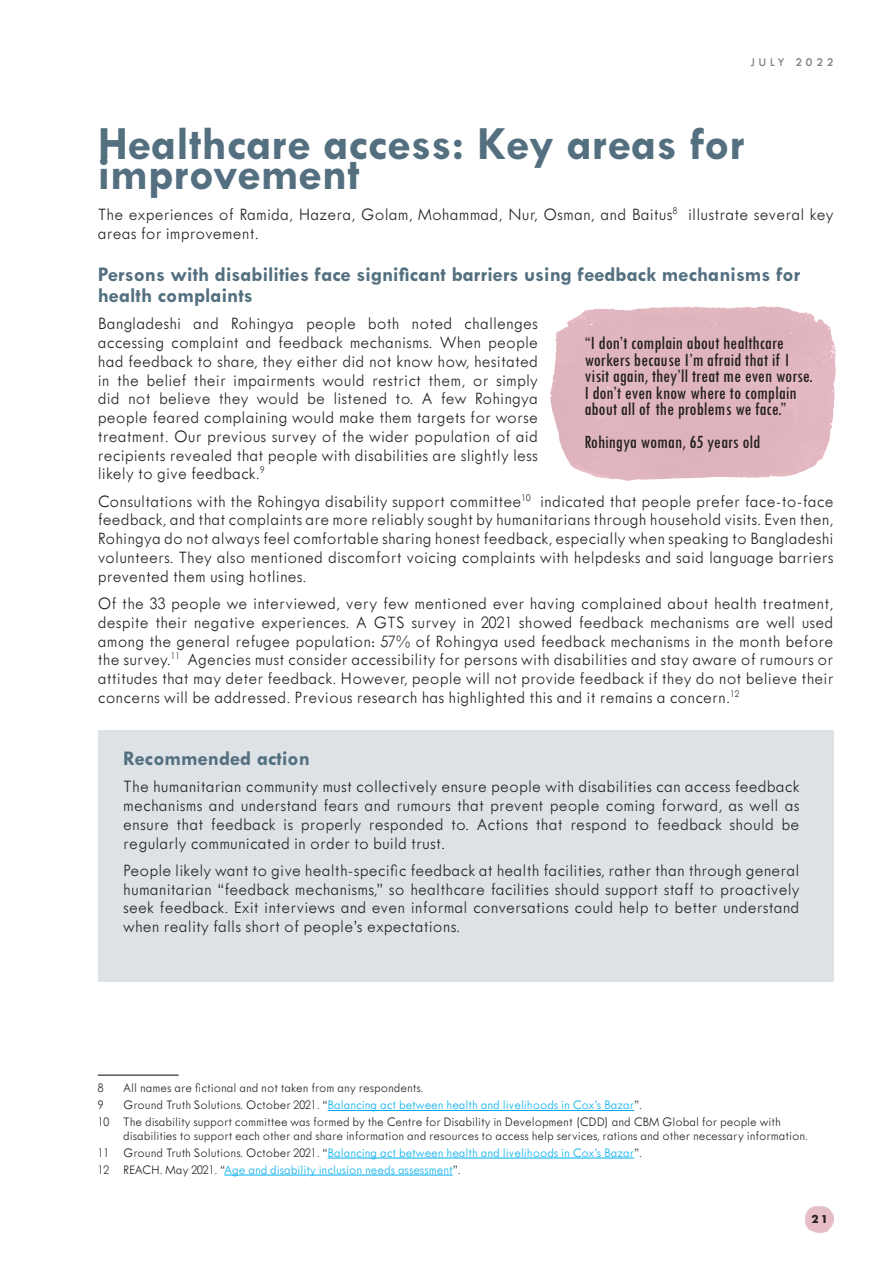
<style>
.page{position:relative;width:893px;height:1263px;background:#fff}
.page>*{position:absolute;margin:0;border:0;box-sizing:border-box;transform-origin:0 0}
.t1{font:700 48px "Tw Cen MT Std";color:#547080}
.t2{font:700 21px/21px "Tw Cen MT Std";color:#547080}
.Quotes{font:500 condensed 19.5px/16.5px "Tw Cen MT Std";color:#231f20}
.Body{font:300 18px/18.8px "Tw Cen MT Std";letter-spacing:.01em;color:#231f20;text-align:justify}
.Footnote_Style{font:300 13.5px/13.5px "Tw Cen MT Std";color:#231f20}
.Footnote_Style-2{font:300 13.5px "Tw Cen MT Std";color:#00aeef}
.t3{font:600 12px "Tw Cen MT Std";letter-spacing:.32em;color:#828282}
.t4{font:700 10.5px "Futura LT Pro";color:#231f20}
.s1{color:#231f20}
</style>
<div class="page">
<div style="left:98px;top:730px;width:735px;height:251px;background:#dde2e6"></div>
<hr style="left:98px;top:1074px;width:81px;height:2px;background:#231f20">
<hr style="left:328px;top:1110px;width:306px;height:1px;background:#00aeef">
<hr style="left:328px;top:1158px;width:306px;height:1px;background:#00aeef">
<hr style="left:224px;top:1175px;width:229px;height:1px;background:#00aeef">
<img style="left:551px;top:306px;width:284px;height:174px">
<img style="left:805px;top:1206px;width:28px;height:26px">
<p class="t3" style="left:750px;top:56px;width:84px">JULY 2022</p>
<h1 class="t1" style="left:98px;top:118px;width:648px">Healthcare access: Key areas for</h1>
<h1 class="t1" style="left:98px;top:148px;width:264px">improvement</h1>
<p class="Body" style="left:98px;top:205px;width:737px">The experiences of Ramida, Hazera, Golam, Mohammad, Nur, Osman, and Baitus<sup>8</sup> illustrate several key areas for improvement.</p>
<h2 class="t2" style="left:98px;top:264px;width:704px">Persons with disabilities face significant barriers using feedback mechanisms for health complaints</h2>
<p class="Body" style="left:98px;top:314px;width:442px">Bangladeshi and Rohingya people both noted challenges accessing complaint and feedback mechanisms. When people had feedback to share, they either did not know how, hesitated in the belief their impairments would restrict them, or simply did not believe they would be listened to. A few Rohingya people feared complaining would make them targets for worse treatment. Our previous survey of the wider population of aid recipients revealed that people with disabilities are slightly less likely to give feedback.<sup>9</sup></p>
<p class="Body" style="left:98px;top:492px;width:737px">Consultations with the Rohingya disability support committee<sup>10</sup> indicated that people prefer face-to-face feedback, and that complaints are more reliably sought by humanitarians through household visits. Even then, Rohingya do not always feel comfortable sharing honest feedback, especially when speaking to Bangladeshi volunteers. They also mentioned discomfort voicing complaints with helpdesks and said language barriers prevented them using hotlines.</p>
<p class="Body" style="left:98px;top:594px;width:737px">Of the 33 people we interviewed, very few mentioned ever having complained about health treatment, despite their negative experiences. A GTS survey in 2021 showed feedback mechanisms are well used among the general refugee population: 57% of Rohingya used feedback mechanisms in the month before the survey.<sup>11</sup> Agencies must consider accessibility for persons with disabilities and stay aware of rumours or attitudes that may deter feedback. However, people will not provide feedback if they do not believe their concerns will be addressed. Previous research has highlighted this and it remains a concern.<sup>12</sup></p>
<p class="Quotes" style="left:584px;top:335px;width:230px">“I don’t complain about healthcare workers because I’m afraid that if I visit again, they’ll treat me even worse.<br>I don’t even know where to complain about all of the problems we face.”</p>
<p class="Quotes" style="left:584px;top:434px;width:177px">Rohingya woman, 65 years old</p>
<h2 class="t2" style="left:123px;top:748px;width:188px">Recommended action</h2>
<p class="Body" style="left:123px;top:777px;width:678px">The humanitarian community must collectively ensure people with disabilities can access feedback mechanisms and understand fears and rumours that prevent people coming forward, as well as ensure that feedback is properly responded to. Actions that respond to feedback should be regularly communicated in order to build trust.</p>
<p class="Body" style="left:123px;top:861px;width:678px">People likely want to give health-specific feedback at health facilities, rather than through general humanitarian “feedback mechanisms,” so healthcare facilities should support staff to proactively seek feedback. Exit interviews and even informal conversations could help to better understand when reality falls short of people’s expectations.</p>
<p class="Footnote_Style" style="left:98px;top:1081px;width:7px">8</p>
<p class="Footnote_Style" style="left:123px;top:1081px;width:302px">All names are fictional and not taken from any respondents.</p>
<p class="Footnote_Style" style="left:98px;top:1098px;width:7px">9</p>
<p class="Footnote_Style-2" style="left:123px;top:1098px;width:520px"><span class="s1">Ground Truth Solutions. October 2021. “</span>Balancing act between health and livelihoods in Cox’s Bazar<span class="s1">”.</span></p>
<p class="Footnote_Style" style="left:123px;top:1115px;width:686px;text-indent:-26px">10 The disability support committee was formed by the Centre for Disability in Development (CDD) and CBM Global for people with disabilities to support each other and share information and resources to access help services, rations and other necessary information.</p>
<p class="Footnote_Style-2" style="left:98px;top:1145px;width:546px"><span class="s1">11 Ground Truth Solutions. October 2021. “</span>Balancing act between health and livelihoods in Cox’s Bazar<span class="s1">”.</span></p>
<p class="Footnote_Style-2" style="left:98px;top:1162px;width:364px"><span class="s1">12 REACH. May 2021. “</span>Age and disability inclusion needs assessment<span class="s1">”.</span></p>
<p class="t4" style="left:811px;top:1210px;width:18px">21</p>
</div>
